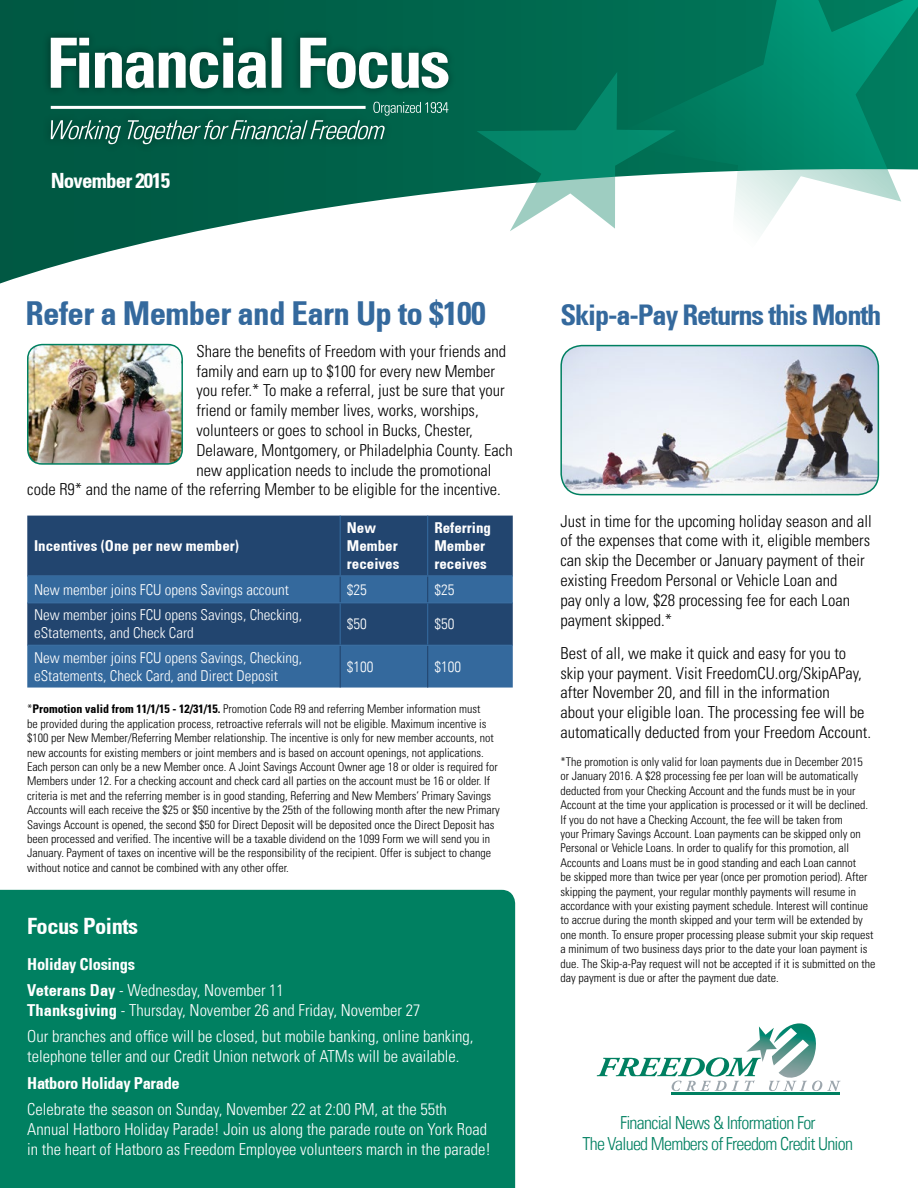
<style>
.page{position:relative;width:918px;height:1188px;background:#fff}
.page>*{position:absolute;margin:0;border:0;box-sizing:border-box;transform-origin:0 0}
.t1{font:700 condensed 33px "Univers 67";letter-spacing:-.02em;color:#34699d}
.t2{font:700 condensed 28.5px "Univers 67";letter-spacing:-.04em;color:#34699d}
.t3{font:700 condensed 22.5px "Univers 67";letter-spacing:-.02em;color:#fff}
.t4{font:700 condensed 21px "Univers 67";letter-spacing:-.04em;color:#fff}
.t5{font:300 condensed 18px/21.6px "Univers LT";letter-spacing:-.04em;color:#008061;text-align:center}
.t6{font:300 condensed 16.5px/19.8px "Univers LT Std";color:#000}
.t7{font:300 condensed 16.5px/19.8px "Univers LT Std";color:#fff}
.t8{font:700 condensed 16.5px "Univers 67";letter-spacing:-.02em;color:#fff}
.t9{font:300 condensed 15px/18px "Univers LT";color:#fff}
.t10{font:700 condensed 15px/18px "Univers 67";color:#fff}
.t11{font:300 condensed 12px/14.4px "Univers LT Std";color:#000}
.s1{font-family:"Univers 67";font-weight:700}
</style>
<div class="page">
<svg style="left:0;top:0;width:598px;height:284px;background:#015f48"></svg>
<svg style="left:598px;top:0;width:320px;height:234px"></svg>
<div style="left:42px;top:29px;width:415px;height:68px;background:#005c46"></div>
<hr style="left:671px;top:1092px;width:169px;height:3px;background:#008061">
<svg style="left:597px;top:1023px;width:244px;height:68px"></svg>
<svg style="left:22px;top:38px;width:654px;height:317px"></svg>
<img style="left:561px;top:346px;width:317px;height:149px">
<div style="left:560px;top:345px;width:319px;height:150px;border:2px solid #008061;border-radius:21px"></div>
<div style="left:0;top:890px;width:515px;height:298px;background:#008061"></div>
<div style="left:27px;top:516px;width:486px;height:59px;background:#22456f"></div>
<svg style="left:27px;top:576px;width:486px;height:112px;background:#2e5c8c"></svg>
<svg style="left:340px;top:576px;width:1px;height:26px"></svg>
<svg style="left:427px;top:576px;width:1px;height:26px"></svg>
<hr style="left:340px;top:646px;width:1px;height:42px;background:#22456f">
<hr style="left:427px;top:646px;width:1px;height:42px;background:#22456f">
<hr style="left:27px;top:575px;width:313px;height:1px;background:#34699d">
<hr style="left:428px;top:602px;width:85px;height:1px;background:#34699d">
<hr style="left:428px;top:645px;width:85px;height:1px;background:#34699d">
<hr style="left:340px;top:602px;width:88px;height:1px;background:#34699d">
<hr style="left:427px;top:603px;width:1px;height:42px;background:#34699d">
<hr style="left:340px;top:645px;width:88px;height:1px;background:#34699d">
<hr style="left:27px;top:602px;width:313px;height:1px;background:#34699d">
<hr style="left:340px;top:603px;width:1px;height:42px;background:#34699d">
<hr style="left:27px;top:645px;width:313px;height:1px;background:#34699d">
<hr style="left:428px;top:575px;width:85px;height:1px;background:#34699d">
<hr style="left:340px;top:516px;width:1px;height:59px;background:#34699d">
<hr style="left:427px;top:516px;width:1px;height:59px;background:#34699d">
<hr style="left:340px;top:575px;width:88px;height:1px;background:#34699d">
<img style="left:28px;top:345px;width:154px;height:119px">
<div style="left:27px;top:344px;width:156px;height:121px;border:2px solid #008061;border-radius:14px"></div>
<h3 class="t4" style="left:51px;top:168px;width:121px">November 2015</h3>
<h1 class="t1" style="left:26px;top:293px;width:462px">Refer a Member and Earn Up to $100</h1>
<h2 class="t2" style="left:560px;top:297px;width:323px">Skip-a-Pay Returns this Month</h2>
<h3 class="t6" style="left:196px;top:341px;width:311px">Share the benefits of Freedom with your friends and</h3>
<h3 class="t6" style="left:196px;top:361px;width:300px">family and earn up to $100 for every new Member</h3>
<h3 class="t6" style="left:196px;top:381px;width:310px">you refer.* To make a referral, just be sure that your</h3>
<h3 class="t6" style="left:196px;top:400px;width:284px">friend or family member lives, works, worships,</h3>
<h3 class="t6" style="left:196px;top:420px;width:278px">volunteers or goes to school in Bucks, Chester,</h3>
<h3 class="t6" style="left:196px;top:440px;width:318px">Delaware, Montgomery, or Philadelphia County. Each</h3>
<h3 class="t6" style="left:196px;top:460px;width:296px">new application needs to include the promotional</h3>
<h3 class="t6" style="left:27px;top:480px;width:475px">code R9* and the name of the referring Member to be eligible for the incentive.</h3>
<p class="t10" style="left:34px;top:537px;width:206px">Incentives (One per new member)</p>
<p class="t10" style="left:347px;top:519px;width:54px">New<br>Member receives</p>
<p class="t10" style="left:434px;top:519px;width:58px">Referring<br>Member receives</p>
<p class="t9" style="left:34px;top:581px;width:256px">New member joins FCU opens Savings account</p>
<p class="t9" style="left:347px;top:581px;width:21px">$25</p>
<p class="t9" style="left:434px;top:581px;width:21px">$25</p>
<p class="t9" style="left:34px;top:606px;width:270px">New member joins FCU opens Savings, Checking, eStatements, and Check Card</p>
<p class="t9" style="left:347px;top:615px;width:21px">$50</p>
<p class="t9" style="left:434px;top:615px;width:21px">$50</p>
<p class="t9" style="left:34px;top:649px;width:270px">New member joins FCU opens Savings, Checking, eStatements, Check Card, and Direct Deposit</p>
<p class="t9" style="left:347px;top:658px;width:28px">$100</p>
<p class="t9" style="left:434px;top:658px;width:28px">$100</p>
<p class="t11" style="left:27px;top:702px;width:474px">*<span class="s1">Promotion valid from 11/1/15 - 12/31/15.</span> Promotion Code R9 and referring Member information must<br>be provided during the application process, retroactive referrals will not be eligible. Maximum incentive is $100 per New Member/Referring Member relationship. The incentive is only for new member accounts, not new accounts for existing members or joint members and is based on account openings, not applications.<br>Each person can only be a new Member once. A Joint Savings Account Owner age 18 or older is required for Members under 12. For a checking account and check card all parties on the account must be 16 or older. If criteria is met and the referring member is in good standing, Referring and New Members’ Primary Savings Accounts will each receive the $25 or $50 incentive by the 25th of the following month after the new Primary Savings Account is opened, the second $50 for Direct Deposit will be deposited once the Direct Deposit has been processed and verified. The incentive will be a taxable dividend on the 1099 Form we will send you in January. Payment of taxes on incentive will be the responsibility of the recipient. Offer is subject to change without notice and cannot be combined with any other offer.</p>
<h3 class="t3" style="left:27px;top:912px;width:113px">Focus Points</h3>
<h3 class="t8" style="left:27px;top:954px;width:109px">Holiday Closings</h3>
<h3 class="t7" style="left:27px;top:980px;width:395px"><span class="s1">Veterans Day</span> - Wednesday, November 11<br><span class="s1">Thanksgiving</span> - Thursday, November 26 and Friday, November 27</h3>
<h3 class="t7" style="left:27px;top:1027px;width:448px">Our branches and office will be closed, but mobile banking, online banking, telephone teller and our Credit Union network of ATMs will be available.</h3>
<h3 class="t8" style="left:27px;top:1073px;width:154px">Hatboro Holiday Parade</h3>
<h3 class="t7" style="left:27px;top:1100px;width:465px">Celebrate the season on Sunday, November 22 at 2:00 PM, at the 55th<br>Annual Hatboro Holiday Parade! Join us along the parade route on York Road in the heart of Hatboro as Freedom Employee volunteers march in the parade!</h3>
<p class="t6" style="left:560px;top:511px;width:313px">Just in time for the upcoming holiday season and all of the expenses that come with it, eligible members can skip the December or January payment of their existing Freedom Personal or Vehicle Loan and<br>pay only a low, $28 processing fee for each Loan payment skipped.*</p>
<p class="t6" style="left:560px;top:643px;width:312px">Best of all, we make it quick and easy for you to skip your payment. Visit FreedomCU.org/SkipAPay, after November 20, and fill in the information<br>about your eligible loan. The processing fee will be automatically deducted from your Freedom Account.</p>
<p class="t11" style="left:560px;top:755px;width:317px">*The promotion is only valid for loan payments due in December 2015<br>or January 2016. A $28 processing fee per loan will be automatically deducted from your Checking Account and the funds must be in your Account at the time your application is processed or it will be declined.<br>If you do not have a Checking Account, the fee will be taken from<br>your Primary Savings Account. Loan payments can be skipped only on Personal or Vehicle Loans. In order to qualify for this promotion, all Accounts and Loans must be in good standing and each Loan cannot<br>be skipped more than twice per year (once per promotion period). After skipping the payment, your regular monthly payments will resume in accordance with your existing payment schedule. Interest will continue to accrue during the month skipped and your term will be extended by one month. To ensure proper processing please submit your skip request a minimum of two business days prior to the date your loan payment is due. The Skip-a-Pay request will not be accepted if it is submitted on the day payment is due or after the payment due date.</p>
<h3 class="t5" style="left:583px;top:1112px;width:272px">Financial News &amp; Information For<br>The Valued Members of Freedom Credit Union</h3>
</div>
